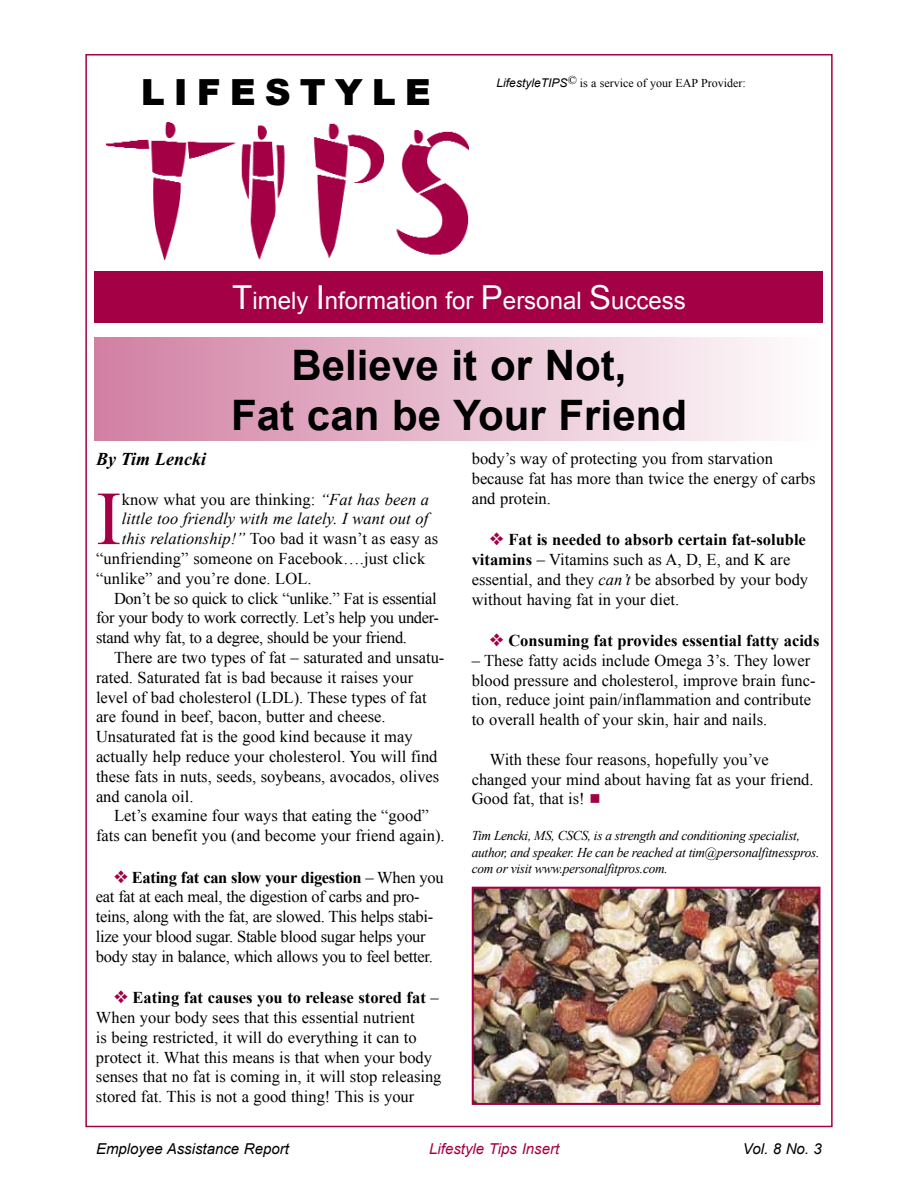
<style>
.page{position:relative;width:918px;height:1188px;background:#fff}
.page>*{position:absolute;margin:0;border:0;box-sizing:border-box;transform-origin:0 0}
.t1{font:76.35px "Times New Roman";color:#a30046}
.t2{font:700 42px/50.4px "Arial";color:#000;text-align:center}
.t3{font:900 36px "Arial";letter-spacing:.25em;color:#000}
.t4{font:24px "Arial";color:#fff}
.t5{font:italic 700 18px "Times New Roman";color:#000}
.t6{font:16.5px/19.8px "Times New Roman";color:#000}
.t7{font:16.5px/19.8px "Times New Roman";letter-spacing:-.02em;color:#000}
.t8{font:italic 16.5px "Times New Roman";letter-spacing:.005em;color:#000}
.t9{font:700 16.5px "Times New Roman";color:#000}
.t10{font:italic 15px "Arial";color:#000}
.t11{font:italic 15px "Arial";color:#a30046}
.t12{font:italic 13.5px/16.2px "Times New Roman";letter-spacing:-.02em;color:#000}
.t13{font:12px "Times New Roman";color:#000}
.s1{font-family:"Arial";font-style:italic}
.s2{font-size:33px}
.s3{font-style:italic}
.s4{color:#a30046}
.s5{font-weight:700}
</style>
<div class="page">
<div style="left:94px;top:271px;width:730px;height:52px;background:#a30046"></div>
<div style="left:95px;top:338px;width:729px;height:103px;background:linear-gradient(to right,#d17fa3,#fffefe)"></div>
<img style="left:106px;top:122px;width:363px;height:138px">
<img style="left:475px;top:890px;width:342px;height:212px">
<div style="left:472px;top:887px;width:348px;height:218px;border:2px solid #a30046"></div>
<h3 class="t3" style="left:141px;top:66px;width:292px">LIFESTYLE</h3>
<p class="t13" style="left:497px;top:75px;width:251px"><span class="s1">LifestyleTIPS</span><sup>©</sup> is a service of your EAP Provider:</p>
<h3 class="t4" style="left:232px;top:285px;width:455px"><span class="s2">T</span>imely <span class="s2">I</span>nformation for <span class="s2">P</span>ersonal <span class="s2">S</span>uccess</h3>
<h2 class="t2" style="left:231px;top:341px;width:457px">Believe it or Not,<br>Fat can be Your Friend</h2>
<p class="t5" style="left:96px;top:446px;width:112px">By Tim Lencki</p>
<h1 class="t1" style="left:96px;top:467px;width:27px">I</h1>
<p class="t6" style="left:122px;top:489px;width:309px">know what you are thinking: <span class="s3">“Fat has been a</span></p>
<p class="t8" style="left:122px;top:507px;width:308px">little too friendly with me lately. I want out of</p>
<p class="t6" style="left:122px;top:528px;width:318px"><span class="s3">this relationship!”</span> Too bad it wasn’t as easy as</p>
<p class="t6" style="left:96px;top:548px;width:331px">“unfriending” someone on Facebook….just click</p>
<p class="t6" style="left:96px;top:568px;width:217px">“unlike” and you’re done. LOL.</p>
<p class="t7" style="left:114px;top:588px;width:324px">Don’t be so quick to click “unlike.” Fat is essential</p>
<p class="t7" style="left:96px;top:608px;width:345px">for your body to work correctly. Let’s help you under-</p>
<p class="t7" style="left:96px;top:627px;width:313px">stand why fat, to a degree, should be your friend.</p>
<p class="t6" style="left:114px;top:647px;width:332px">There are two types of fat – saturated and unsatu-</p>
<p class="t6" style="left:96px;top:667px;width:319px">rated. Saturated fat is bad because it raises your</p>
<p class="t6" style="left:96px;top:687px;width:332px">level of bad cholesterol (LDL). These types of fat</p>
<p class="t6" style="left:96px;top:707px;width:291px">are found in beef, bacon, butter and cheese.</p>
<p class="t6" style="left:96px;top:726px;width:318px">Unsaturated fat is the good kind because it may</p>
<p class="t6" style="left:96px;top:746px;width:343px">actually help reduce your cholesterol. You will find</p>
<p class="t6" style="left:96px;top:766px;width:345px">these fats in nuts, seeds, soybeans, avocados, olives</p>
<p class="t6" style="left:96px;top:786px;width:99px">and canola oil.</p>
<p class="t6" style="left:114px;top:806px;width:316px">Let’s examine four ways that eating the “good”</p>
<p class="t6" style="left:96px;top:825px;width:350px">fats can benefit you (and become your friend again).</p>
<p class="t7" style="left:96px;top:867px;width:349px;text-indent:18px"><span class="s4">❖</span> <span class="s5">Eating fat can slow your digestion</span> – When you eat fat at each meal, the digestion of carbs and pro&shy;teins, along with the fat, are slowed. This helps stabi&shy;lize your blood sugar. Stable blood sugar helps your body stay in balance, which allows you to feel better.</p>
<p class="t6" style="left:96px;top:987px;width:347px;text-indent:18px"><span class="s4">❖</span> <span class="s5">Eating fat causes you to release stored fat</span> – When your body sees that this essential nutrient<br>is being restricted, it will do everything it can to protect it. What this means is that when your body senses that no fat is coming in, it will stop releasing stored fat. This is not a good thing! This is your</p>
<p class="t6" style="left:472px;top:448px;width:345px">body’s way of protecting you from starvation because fat has more than twice the energy of carbs and protein.</p>
<p class="t6" style="left:472px;top:529px;width:338px;text-indent:18px"><span class="s4">❖</span> <span class="s5">Fat is needed to absorb certain fat-soluble vitamins</span> – Vitamins such as A, D, E, and K are essential, and they <span class="s3">can’t</span> be absorbed by your body without having fat in your diet.</p>
<p class="t9" style="left:490px;top:629px;width:331px"><span class="s4">❖</span> Consuming fat provides essential fatty acids</p>
<p class="t6" style="left:472px;top:650px;width:345px">– These fatty acids include Omega 3’s. They lower blood pressure and cholesterol, improve brain func&shy;tion, reduce joint pain/inflammation and contribute to overall health of your skin, hair and nails.</p>
<p class="t6" style="left:472px;top:749px;width:343px;text-indent:18px">With these four reasons, hopefully you’ve changed your mind about having fat as your friend.<br>Good fat, that is! <span class="s4">■</span></p>
<p class="t12" style="left:472px;top:827px;width:349px">Tim Lencki, MS, CSCS, is a strength and conditioning specialist, author, and speaker. He can be reached at tim@personalfitnesspros. com or visit www.personalfitpros.com.</p>
<p class="t10" style="left:96px;top:1139px;width:194px">Employee Assistance Report</p>
<p class="t11" style="left:429px;top:1139px;width:131px">Lifestyle Tips Insert</p>
<p class="t10" style="left:743px;top:1139px;width:81px">Vol. 8 No. 3</p>
</div>
